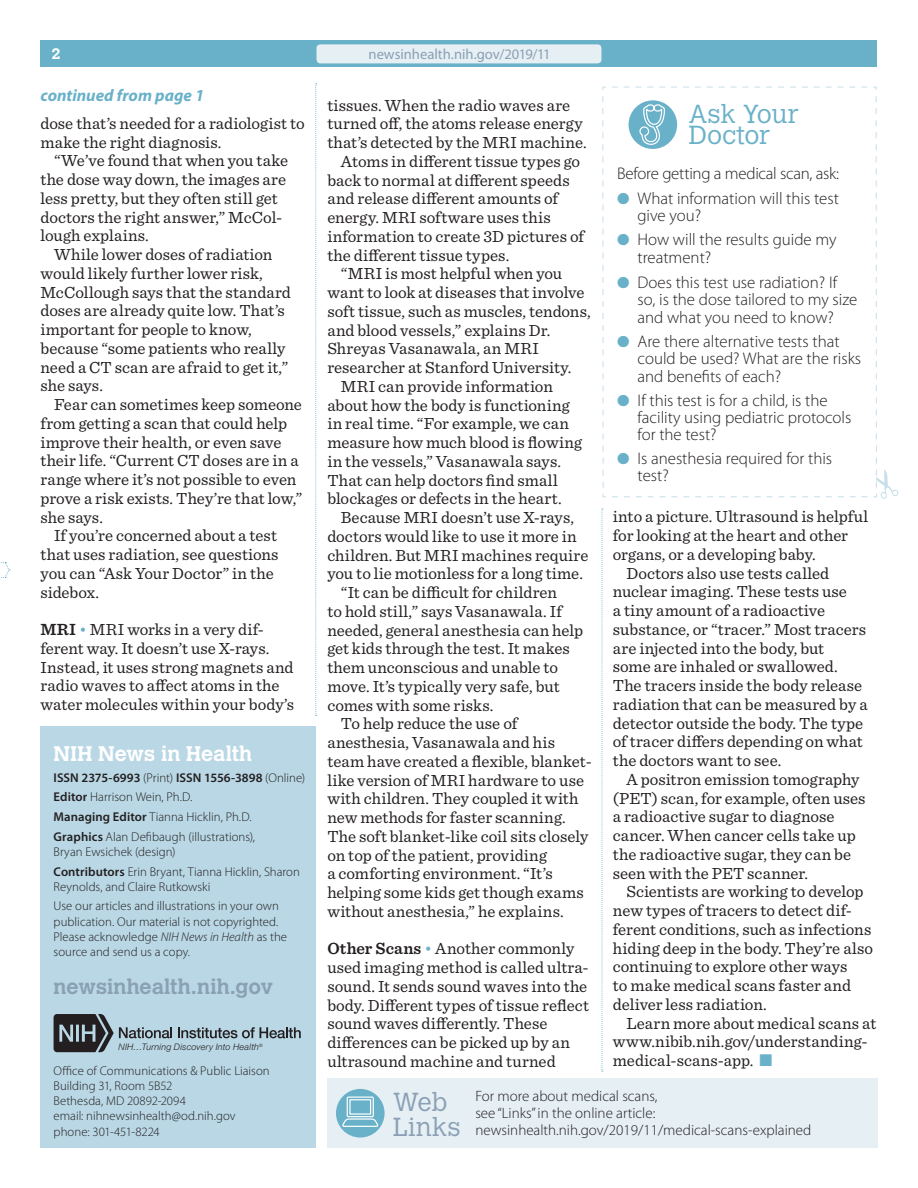
<style>
.page{position:relative;width:918px;height:1188px;background:#fff}
.page>*{position:absolute;margin:0;border:0;box-sizing:border-box;transform-origin:0 0}
.t1{font:300 25.8px/21px "Calvert MT Std";color:#69b1c9}
.t2{font:300 25.8px/25.5px "Calvert MT Std";letter-spacing:.01em;color:#8ba0b5}
.t3{font:700 21px "Calvert MT Std";color:#8ba0b5}
.t4{font:700 21px "Calvert MT Std";letter-spacing:.005em;color:#fff}
.NewsIH_Body{font:16.8px/18.8px "Sentinel";color:#231f20}
.t5{font:300 16.8px/16.8px "Myriad Pro";color:#231f20}
.t6{font:300 16.8px "Myriad Pro";letter-spacing:-.02em;color:#231f20}
.t7{font:italic 700 16.8px "Myriad Pro";color:#69b1c9}
.t8{font:300 15px/17px "Myriad Pro";color:#231f20}
.t9{font:700 15px "Calvert MT Std";color:#fff}
.NewsIH_Body_First{font:14.7px "Myriad Pro";color:#8ba0b5}
.t10{font:300 12.75px/15.3px "Myriad Pro";color:#231f20}
.t11{font:600 12.75px "Myriad Pro";color:#231f20}
.t12{font:italic 300 9px "Helvetica Neue LT Std";letter-spacing:.02em;color:#231f20}
.s1{font-weight:600}
.s2{color:#69b1c9}
.s3{font-weight:300}
.s4{font-style:italic}
</style>
<div class="page">
<div style="left:40px;top:40px;width:838px;height:28px;background:#69b1c9"></div>
<svg style="left:0;top:562px;width:10px;height:16px"></svg>
<svg style="left:602px;top:508px;width:1px;height:564px"></svg>
<div style="left:317px;top:44px;width:284px;height:19px;background:#e5eff4;border-radius:4px"></div>
<div style="left:327px;top:1078px;width:551px;height:70px;background:#e5eff4"></div>
<div style="left:336px;top:1089px;width:49px;height:49px;background:#69b1c9;border-radius:50%"></div>
<svg style="left:342px;top:1096px;width:37px;height:31px"></svg>
<div style="left:349px;top:1099px;width:22px;height:16px;border:1px solid #fff"></div>
<svg style="left:315px;top:83px;width:2px;height:633px"></svg>
<div style="left:40px;top:726px;width:276px;height:422px;background:#b9d7e4"></div>
<svg style="left:178px;top:1027px;width:123px;height:11px"></svg>
<svg style="left:54px;top:1014px;width:118px;height:38px"></svg>
<svg style="left:877px;top:469px;width:21px;height:30px"></svg>
<svg style="left:602px;top:86px;width:275px;height:412px"></svg>
<div style="left:629px;top:100px;width:48px;height:49px;background:#69b1c9;border-radius:50%"></div>
<svg style="left:639px;top:104px;width:27px;height:42px"></svg>
<p class="t9" style="left:52px;top:44px;width:11px">2</p>
<p class="t7" style="left:40px;top:86px;width:165px">continued from page 1</p>
<p class="NewsIH_Body" style="left:40px;top:113px;width:266px">dose that’s needed for a radiologist to make the right diagnosis.</p>
<p class="NewsIH_Body" style="left:40px;top:150px;width:249px;text-indent:14px">“We’ve found that when you take the dose way down, the images are less pretty, but they often still get doctors the right answer,” McCol&shy;lough explains.</p>
<p class="NewsIH_Body" style="left:40px;top:244px;width:252px;text-indent:14px">While lower doses of radiation would likely further lower risk,<br>McCollough says that the standard doses are already quite low. That’s important for people to know, because “some patients who really need a CT scan are afraid to get it,” she says.</p>
<p class="NewsIH_Body" style="left:40px;top:394px;width:263px;text-indent:14px">Fear can sometimes keep someone from getting a scan that could help improve their health, or even save their life. “Current CT doses are in a range where it’s not possible to even prove a risk exists. They’re that low,” she says.</p>
<p class="NewsIH_Body" style="left:40px;top:525px;width:239px;text-indent:14px">If you’re concerned about a test that uses radiation, see questions you can “Ask Your Doctor” in the sidebox.</p>
<p class="NewsIH_Body" style="left:40px;top:619px;width:255px"><span class="s1">MRI</span> <span class="s2">•</span> MRI works in a very dif&shy;ferent way. It doesn’t use X-rays.<br>Instead, it uses strong magnets and radio waves to affect atoms in the water molecules within your body’s</p>
<p class="t4" style="left:54px;top:740px;width:200px">NIH News in Health</p>
<p class="t11" style="left:54px;top:770px;width:253px">ISSN 2375-6993 <span class="s3">(Print)</span> ISSN 1556-3898 <span class="s3">(Online)</span></p>
<p class="t10" style="left:54px;top:790px;width:140px"><span class="s1">Editor</span> Harrison Wein, Ph.D.</p>
<p class="t10" style="left:54px;top:809px;width:200px"><span class="s1">Managing Editor</span> Tianna Hicklin, Ph.D.</p>
<p class="t10" style="left:54px;top:829px;width:203px"><span class="s1">Graphics</span> Alan Defibaugh (illustrations),<br>Bryan Ewsichek (design)</p>
<p class="t10" style="left:54px;top:864px;width:248px"><span class="s1">Contributors</span> Erin Bryant, Tianna Hicklin, Sharon<br>Reynolds, and Claire Rutkowski</p>
<p class="t10" style="left:54px;top:899px;width:235px">Use our articles and illustrations in your own publication. Our material is not copyrighted.<br>Please acknowledge <span class="s4">NIH News in Health</span> as the source and send us a copy.</p>
<p class="t3" style="left:54px;top:973px;width:221px">newsinhealth.nih.gov</p>
<p class="t12" style="left:119px;top:1042px;width:146px">NIH…Turning Discovery Into Health<sup>®</sup></p>
<p class="t10" style="left:54px;top:1063px;width:218px">Office of Communications &amp; Public Liaison<br>Building 31, Room 5B52<br>Bethesda, MD 20892-2094<br>email: nihnewsinhealth@od.nih.gov phone: 301-451-8224</p>
<p class="NewsIH_Body_First" style="left:369px;top:46px;width:184px">newsinhealth.nih.gov/2019/11</p>
<p class="NewsIH_Body" style="left:327px;top:95px;width:261px">tissues. When the radio waves are turned off, the atoms release energy that’s detected by the MRI machine.</p>
<p class="NewsIH_Body" style="left:327px;top:151px;width:258px;text-indent:14px">Atoms in different tissue types go back to normal at different speeds and release different amounts of energy. MRI software uses this information to create 3D pictures of the different tissue types.</p>
<p class="NewsIH_Body" style="left:327px;top:263px;width:265px;text-indent:14px">“MRI is most helpful when you want to look at diseases that involve soft tissue, such as muscles, tendons, and blood vessels,” explains Dr.<br>Shreyas Vasanawala, an MRI researcher at Stanford University.</p>
<p class="NewsIH_Body" style="left:327px;top:376px;width:256px;text-indent:14px">MRI can provide information about how the body is functioning in real time. “For example, we can measure how much blood is flowing in the vessels,” Vasanawala says.<br>That can help doctors find small blockages or defects in the heart.</p>
<p class="NewsIH_Body" style="left:327px;top:507px;width:263px;text-indent:14px">Because MRI doesn’t use X-rays, doctors would like to use it more in children. But MRI machines require you to lie motionless for a long time.</p>
<p class="NewsIH_Body" style="left:327px;top:582px;width:257px;text-indent:14px">“It can be difficult for children<br>to hold still,” says Vasanawala. If needed, general anesthesia can help get kids through the test. It makes them unconscious and unable to move. It’s typically very safe, but comes with some risks.</p>
<p class="NewsIH_Body" style="left:327px;top:713px;width:266px;text-indent:14px">To help reduce the use of anesthesia, Vasanawala and his team have created a flexible, blanket&shy;like version of MRI hardware to use with children. They coupled it with new methods for faster scanning.<br>The soft blanket-like coil sits closely on top of the patient, providing<br>a comforting environment. “It’s helping some kids get though exams without anesthesia,” he explains.</p>
<p class="NewsIH_Body" style="left:327px;top:938px;width:263px"><span class="s1">Other Scans</span> <span class="s2">•</span> Another commonly used imaging method is called ultra&shy;sound. It sends sound waves into the body. Different types of tissue reflect sound waves differently. These differences can be picked up by an ultrasound machine and turned</p>
<p class="t1" style="left:689px;top:104px;width:111px">Ask Your<br>Doctor</p>
<p class="t6" style="left:617px;top:165px;width:223px">Before getting a medical scan, ask:</p>
<p class="t5" style="left:638px;top:190px;width:203px;text-indent:-20px"><span class="s2">●</span> What information will this test give you?</p>
<p class="t5" style="left:638px;top:231px;width:200px;line-height:18px;text-indent:-20px"><span class="s2">●</span> How will the results guide my treatment?</p>
<p class="t5" style="left:638px;top:274px;width:221px;line-height:17.4px;text-indent:-20px"><span class="s2">●</span> Does this test use radiation? If so, is the dose tailored to my size and what you need to know?</p>
<p class="t5" style="left:638px;top:333px;width:225px;line-height:17.4px;text-indent:-20px"><span class="s2">●</span> Are there alternative tests that could be used? What are the risks and benefits of each?</p>
<p class="t5" style="left:638px;top:393px;width:215px;text-indent:-20px"><span class="s2">●</span> If this test is for a child, is the facility using pediatric protocols for the test?</p>
<p class="t5" style="left:638px;top:451px;width:196px;text-indent:-20px"><span class="s2">●</span> Is anesthesia required for this test?</p>
<p class="NewsIH_Body" style="left:613px;top:506px;width:257px">into a picture. Ultrasound is helpful for looking at the heart and other organs, or a developing baby.</p>
<p class="NewsIH_Body" style="left:613px;top:563px;width:256px;text-indent:14px">Doctors also use tests called nuclear imaging. These tests use<br>a tiny amount of a radioactive substance, or “tracer.” Most tracers are injected into the body, but<br>some are inhaled or swallowed.<br>The tracers inside the body release radiation that can be measured by a detector outside the body. The type of tracer differs depending on what the doctors want to see.</p>
<p class="NewsIH_Body" style="left:613px;top:769px;width:254px;text-indent:14px">A positron emission tomography (PET) scan, for example, often uses a radioactive sugar to diagnose cancer. When cancer cells take up the radioactive sugar, they can be seen with the PET scanner.</p>
<p class="NewsIH_Body" style="left:613px;top:881px;width:262px;text-indent:14px">Scientists are working to develop new types of tracers to detect dif&shy;ferent conditions, such as infections hiding deep in the body. They’re also continuing to explore other ways<br>to make medical scans faster and deliver less radiation.</p>
<p class="NewsIH_Body" style="left:613px;top:1013px;width:265px;text-indent:14px">Learn more about medical scans at www.nibib.nih.gov/understanding&shy;medical-scans-app. <span class="s2">■</span></p>
<p class="t2" style="left:393px;top:1090px;width:69px">Web<br>Links</p>
<p class="t8" style="left:475px;top:1088px;width:184px">For more about medical scans, see “Links” in the online article:</p>
<p class="t8" style="left:475px;top:1122px;width:338px">newsinhealth.nih.gov/2019/11/medical-scans-explained</p>
</div>
